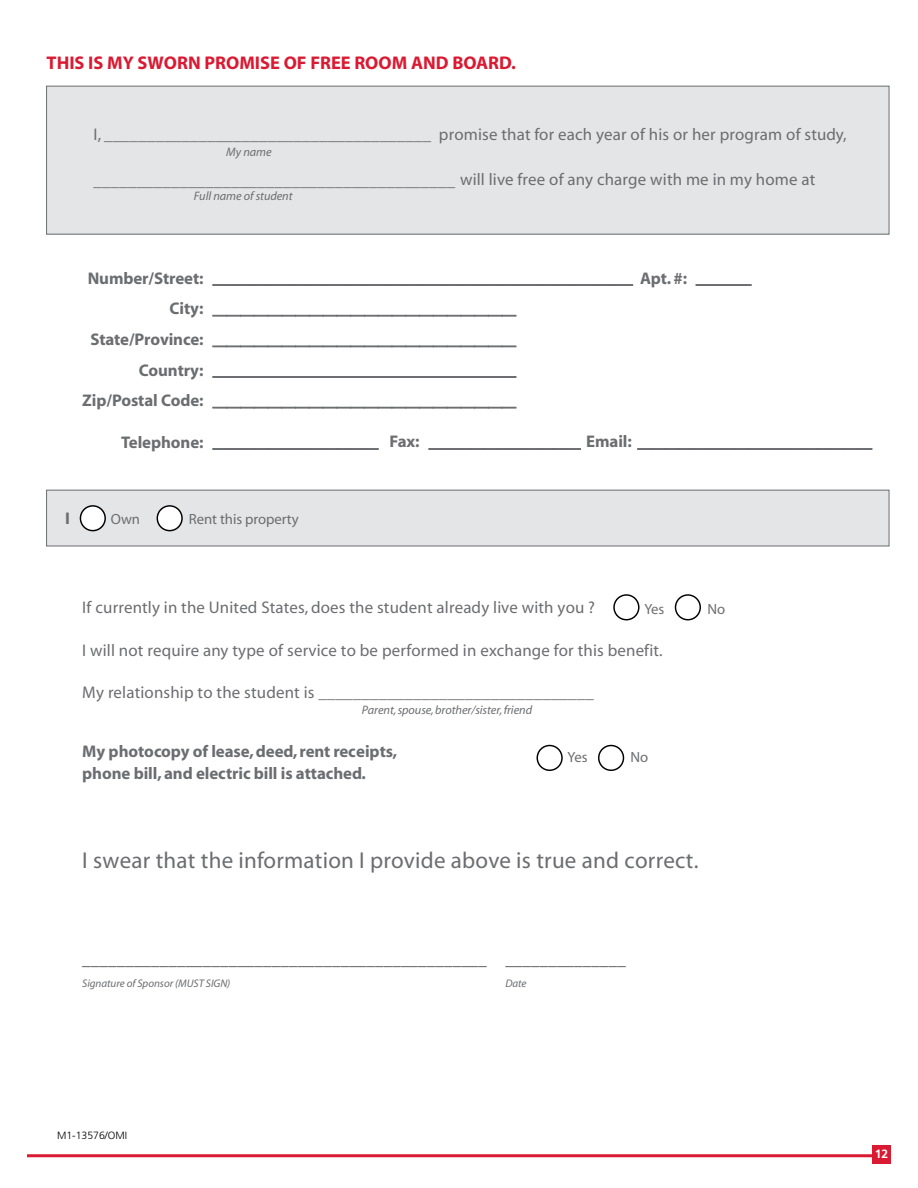
<style>
.page{position:relative;width:918px;height:1188px;background:#fff}
.page>*{position:absolute;margin:0;border:0;box-sizing:border-box;transform-origin:0 0}
.t1{font:23.1px "Myriad";letter-spacing:.01em;color:#6c6d70}
.t2{font:700 18.45px "Myriad";color:#da1a32}
.t3{font:16.95px "Myriad";letter-spacing:.01em;color:#6c6d70}
.t4{font:700 16.95px/30.8px "Myriad";letter-spacing:-.005em;color:#6c6d70;text-align:right}
.t5{font:16.95px "Myriad";color:#4b4b4c}
.t6{font:16.5px/30.6px "Myriad";color:#6d6e71;scale:1.68 1}
.t7{font:16.5px "Myriad";color:#6d6e71;scale:2.33 1}
.t8{font:14.7px "Myriad";letter-spacing:-.005em;color:#6c6d70}
.t9{font:italic 12.3px "Myriad";letter-spacing:-.005em;color:#6c6d70}
.t10{font:700 12px "Frutiger LT";color:#fff}
.t11{font:italic 11.1px "Myriad";letter-spacing:-.005em;color:#6c6d70}
.t12{font:300 10.5px "Frutiger LT";color:#000}
.s1{font-weight:700;font-size:16.95px}
.s2{font-weight:700;font-size:16.95px;color:#6c6d70}
</style>
<div class="page">
<hr style="left:27px;top:1154px;width:864px;height:3px;background:#da1a32">
<div style="left:872px;top:1145px;width:19px;height:19px;background:#da1a32"></div>
<div style="left:47px;top:490px;width:842px;height:56px;background:#e4e5e6"></div>
<div style="left:46px;top:490px;width:843px;height:56px;border:1px solid #6d6e71"></div>
<div style="left:47px;top:86px;width:842px;height:148px;background:#e4e5e6"></div>
<div style="left:46px;top:86px;width:843px;height:148px;border:1px solid #6d6e71"></div>
<div style="left:157px;top:506px;width:25px;height:25px;background:#fff;border-radius:50%"></div>
<div style="left:157px;top:505px;width:26px;height:26px;border:1px solid #000;border-radius:50%"></div>
<div style="left:80px;top:506px;width:25px;height:25px;background:#fff;border-radius:50%"></div>
<div style="left:80px;top:505px;width:26px;height:26px;border:1px solid #000;border-radius:50%"></div>
<div style="left:675px;top:594px;width:26px;height:26px;border:1px solid #000;border-radius:50%"></div>
<div style="left:613px;top:594px;width:27px;height:26px;border:1px solid #000;border-radius:50%"></div>
<div style="left:598px;top:745px;width:26px;height:26px;border:1px solid #000;border-radius:50%"></div>
<div style="left:537px;top:745px;width:26px;height:26px;border:1px solid #000;border-radius:50%"></div>
<p class="t2" style="left:47px;top:54px;width:471px">THIS IS MY SWORN PROMISE OF FREE ROOM AND BOARD.</p>
<p class="t3" style="left:94px;top:126px;width:755px">I, ______________________________________ promise that for each year of his or her program of study,</p>
<p class="t9" style="left:226px;top:146px;width:47px">My name</p>
<p class="t3" style="left:94px;top:171px;width:723px">__________________________________________ will live free of any charge with me in my home at</p>
<p class="t9" style="left:194px;top:190px;width:100px">Full name of student</p>
<p class="t4" style="left:82px;top:263px;width:123px">Number/Street:<br>City:<br>State/Province:<br>Country:<br>Zip/Postal Code:</p>
<p class="t4" style="left:121px;top:427px;width:84px">Telephone:</p>
<p class="t7" style="left:213px;top:270px;width:233px">______________________ <span class="s1">Apt. #:</span> ________</p>
<p class="t6" style="left:213px;top:294px;width:182px">______________________</p>
<p class="t6" style="left:213px;top:325px;width:182px">______________________ ______________________</p>
<p class="t6" style="left:213px;top:386px;width:182px">______________________</p>
<p class="t6" style="left:213px;top:427px;width:394px">____________ <span class="s2">Fax:</span> ___________ <span class="s2">Email:</span> _________________</p>
<p class="t4" style="left:65px;top:504px;width:6px">I</p>
<p class="t8" style="left:111px;top:512px;width:31px">Own</p>
<p class="t8" style="left:189px;top:512px;width:111px">Rent this property</p>
<p class="t3" style="left:82px;top:599px;width:514px">If currently in the United States, does the student already live with you ?</p>
<p class="t3" style="left:82px;top:642px;width:582px">I will not require any type of service to be performed in exchange for this benefit.</p>
<p class="t8" style="left:644px;top:602px;width:22px">Yes</p>
<p class="t8" style="left:707px;top:602px;width:19px">No</p>
<p class="t3" style="left:82px;top:684px;width:513px">My relationship to the student is ________________________________</p>
<p class="t9" style="left:362px;top:704px;width:172px">Parent, spouse, brother/sister, friend</p>
<p class="t4" style="left:82px;top:737px;width:316px">My photocopy of lease, deed, rent receipts,</p>
<p class="t8" style="left:568px;top:750px;width:22px">Yes</p>
<p class="t8" style="left:631px;top:750px;width:19px">No</p>
<p class="t4" style="left:82px;top:758px;width:285px">phone bill, and electric bill is attached.</p>
<h1 class="t1" style="left:82px;top:849px;width:618px">I swear that the information I provide above is true and correct.</h1>
<p class="t5" style="left:82px;top:951px;width:406px">_______________________________________________</p>
<p class="t11" style="left:82px;top:978px;width:150px">Signature of Sponsor (MUST SIGN)</p>
<p class="t5" style="left:505px;top:951px;width:122px">______________</p>
<p class="t11" style="left:505px;top:978px;width:23px">Date</p>
<p class="t12" style="left:57px;top:1130px;width:72px">M1-13576/OMI</p>
<p class="t10" style="left:875px;top:1147px;width:15px">12</p>
</div>
